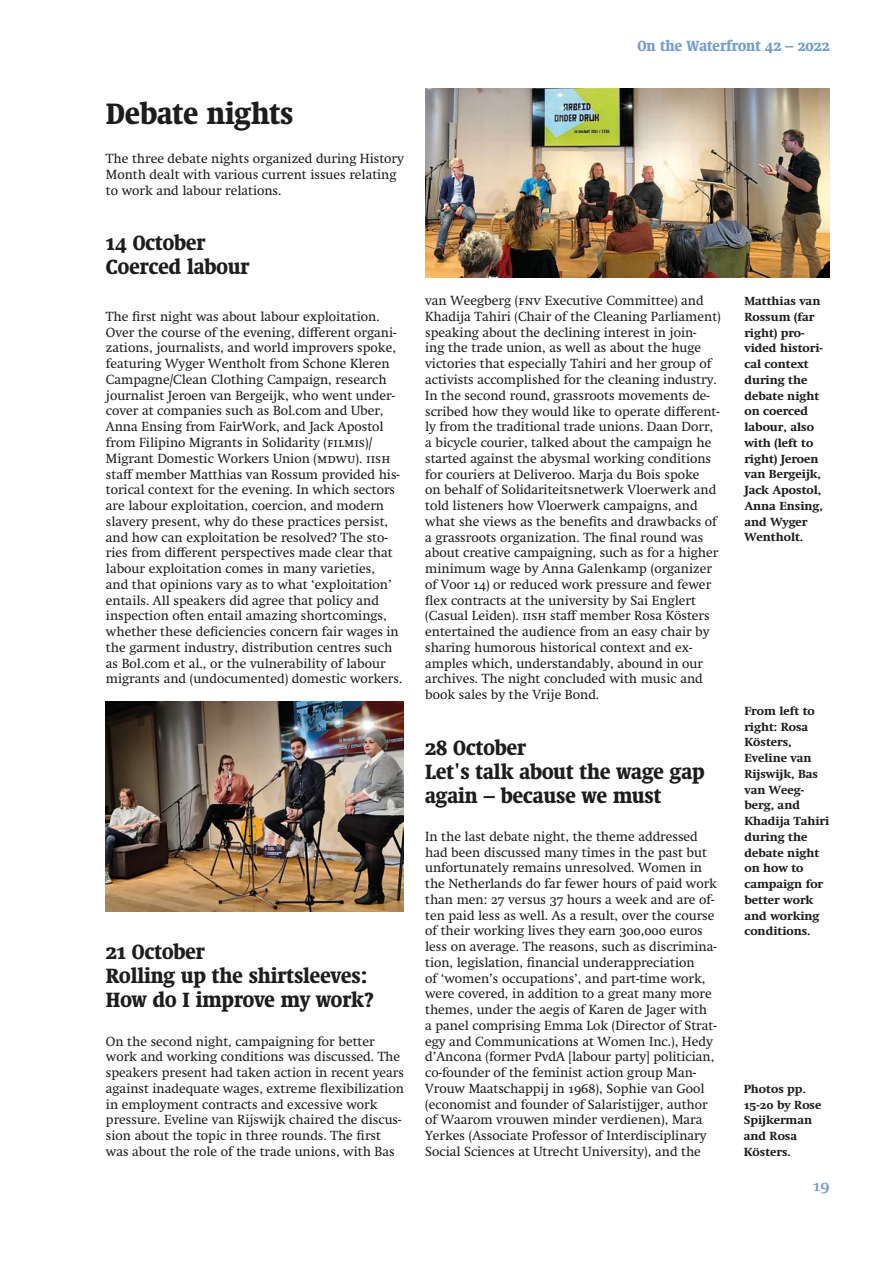
<style>
.page{position:relative;width:893px;height:1263px;background:#fff}
.page>*{position:absolute;margin:0;border:0;box-sizing:border-box;transform-origin:0 0}
.Kop_niveau_2{font:900 condensed 30px "Swift Neue LT Pro";color:#1d1d1b}
.Kop_niveau_2-2{font:900 condensed 21px/24px "Swift Neue LT Pro";color:#1d1d1b}
.t1{font:600 16.5px "Swift Neue LT Pro";color:#759ecc}
.t2{font:900 condensed 15px "Swift Neue LT Pro";color:#759ecc}
.Brood_niet_inspring{font:13.5px/15.8px "Swift Neue LT Pro";color:#1d1d1b}
.Bijschrift{font:700 12px/15.8px "Swift Neue LT Pro";color:#1d1d1b}
</style>
<div class="page">
<img style="left:425px;top:89px;width:404px;height:188px">
<img style="left:106px;top:702px;width:297px;height:209px">
<p class="Kop_niveau_2" style="left:106px;top:94px;width:189px">Debate nights</p>
<p class="Brood_niet_inspring" style="left:106px;top:151px;width:299px">The three debate nights organized during History<br>Month dealt with various current issues relating to work and labour relations.</p>
<p class="Kop_niveau_2-2" style="left:106px;top:230px;width:101px">14 October</p>
<p class="Kop_niveau_2-2" style="left:106px;top:254px;width:145px">Coerced labour</p>
<p class="Brood_niet_inspring" style="left:106px;top:308px;width:298px">The first night was about labour exploitation.<br>Over the course of the evening, different organi&shy;zations, journalists, and world improvers spoke, featuring Wyger Wentholt from Schone Kleren Campagne/Clean Clothing Campaign, research journalist Jeroen van Bergeijk, who went under&shy;cover at companies such as Bol.com and Uber, Anna Ensing from FairWork, and Jack Apostol from Filipino Migrants in Solidarity (filmis)/ Migrant Domestic Workers Union (mdwu). iish staff member Matthias van Rossum provided his&shy;torical context for the evening. In which sectors are labour exploitation, coercion, and modern slavery present, why do these practices persist, and how can exploitation be resolved? The sto&shy;ries from different perspectives made clear that labour exploitation comes in many varieties,<br>and that opinions vary as to what ‘exploitation’ entails. All speakers did agree that policy and inspection often entail amazing shortcomings, whether these deficiencies concern fair wages in the garment industry, distribution centres such as Bol.com et al., or the vulnerability of labour migrants and (undocumented) domestic workers.</p>
<p class="Kop_niveau_2-2" style="left:106px;top:939px;width:100px">21 October</p>
<p class="Kop_niveau_2-2" style="left:106px;top:963px;width:263px">Rolling up the shirtsleeves:</p>
<p class="Kop_niveau_2-2" style="left:106px;top:987px;width:269px">How do I improve my work?</p>
<p class="Brood_niet_inspring" style="left:106px;top:1033px;width:299px">On the second night, campaigning for better work and working conditions was discussed. The speakers present had taken action in recent years against inadequate wages, extreme flexibilization in employment contracts and excessive work pressure. Eveline van Rijswijk chaired the discus&shy;sion about the topic in three rounds. The first was about the role of the trade unions, with Bas</p>
<p class="t2" style="left:637px;top:36px;width:193px">On the Waterfront 42 – 2022</p>
<p class="Brood_niet_inspring" style="left:425px;top:293px;width:297px">van Weegberg (fnv Executive Committee) and Khadija Tahiri (Chair of the Cleaning Parliament) speaking about the declining interest in join-<br>ing the trade union, as well as about the huge victories that especially Tahiri and her group of activists accomplished for the cleaning industry.<br>In the second round, grassroots movements de&shy;scribed how they would like to operate different&shy;ly from the traditional trade unions. Daan Dorr, a bicycle courier, talked about the campaign he started against the abysmal working conditions for couriers at Deliveroo. Marja du Bois spoke<br>on behalf of Solidariteitsnetwerk Vloerwerk and told listeners how Vloerwerk campaigns, and what she views as the benefits and drawbacks of a grassroots organization. The final round was about creative campaigning, such as for a higher minimum wage by Anna Galenkamp (organizer of Voor 14) or reduced work pressure and fewer flex contracts at the university by Sai Englert (Casual Leiden). iish staff member Rosa Kösters entertained the audience from an easy chair by sharing humorous historical context and ex&shy;amples which, understandably, abound in our archives. The night concluded with music and book sales by the Vrije Bond.</p>
<p class="Kop_niveau_2-2" style="left:425px;top:734px;width:102px">28 October</p>
<p class="Kop_niveau_2-2" style="left:425px;top:758px;width:281px">Let's talk about the wage gap again – because we must</p>
<p class="Brood_niet_inspring" style="left:425px;top:828px;width:293px">In the last debate night, the theme addressed had been discussed many times in the past but unfortunately remains unresolved. Women in the Netherlands do far fewer hours of paid work than men: 27 versus 37 hours a week and are of&shy;ten paid less as well. As a result, over the course of their working lives they earn 300,000 euros less on average. The reasons, such as discrimina&shy;tion, legislation, financial underappreciation<br>of ‘women’s occupations’, and part-time work, were covered, in addition to a great many more themes, under the aegis of Karen de Jager with a panel comprising Emma Lok (Director of Strat&shy;egy and Communications at Women Inc.), Hedy d’Ancona (former PvdA [labour party] politician, co-founder of the feminist action group Man-Vrouw Maatschappij in 1968), Sophie van Gool (economist and founder of Salaristijger, author of Waarom vrouwen minder verdienen), Mara Yerkes (Associate Professor of Interdisciplinary Social Sciences at Utrecht University), and the</p>
<p class="Bijschrift" style="left:744px;top:293px;width:80px">Matthias van<br>Rossum (far right) pro&shy;vided histori&shy;cal context during the debate night on coerced labour, also with (left to right) Jeroen van Bergeijk,<br>Jack Apostol,<br>Anna Ensing, and Wyger<br>Wentholt.</p>
<p class="Bijschrift" style="left:744px;top:703px;width:86px">From left to right: Rosa<br>Kösters,<br>Eveline van<br>Rijswijk, Bas van Weeg&shy;berg, and<br>Khadija Tahiri during the debate night on how to campaign for better work and working conditions.</p>
<p class="Bijschrift" style="left:743px;top:1081px;width:79px">Photos pp.<br>15-20 by Rose<br>Spijkerman and Rosa<br>Kösters.</p>
<p class="t1" style="left:812px;top:1176px;width:18px">19</p>
</div>
